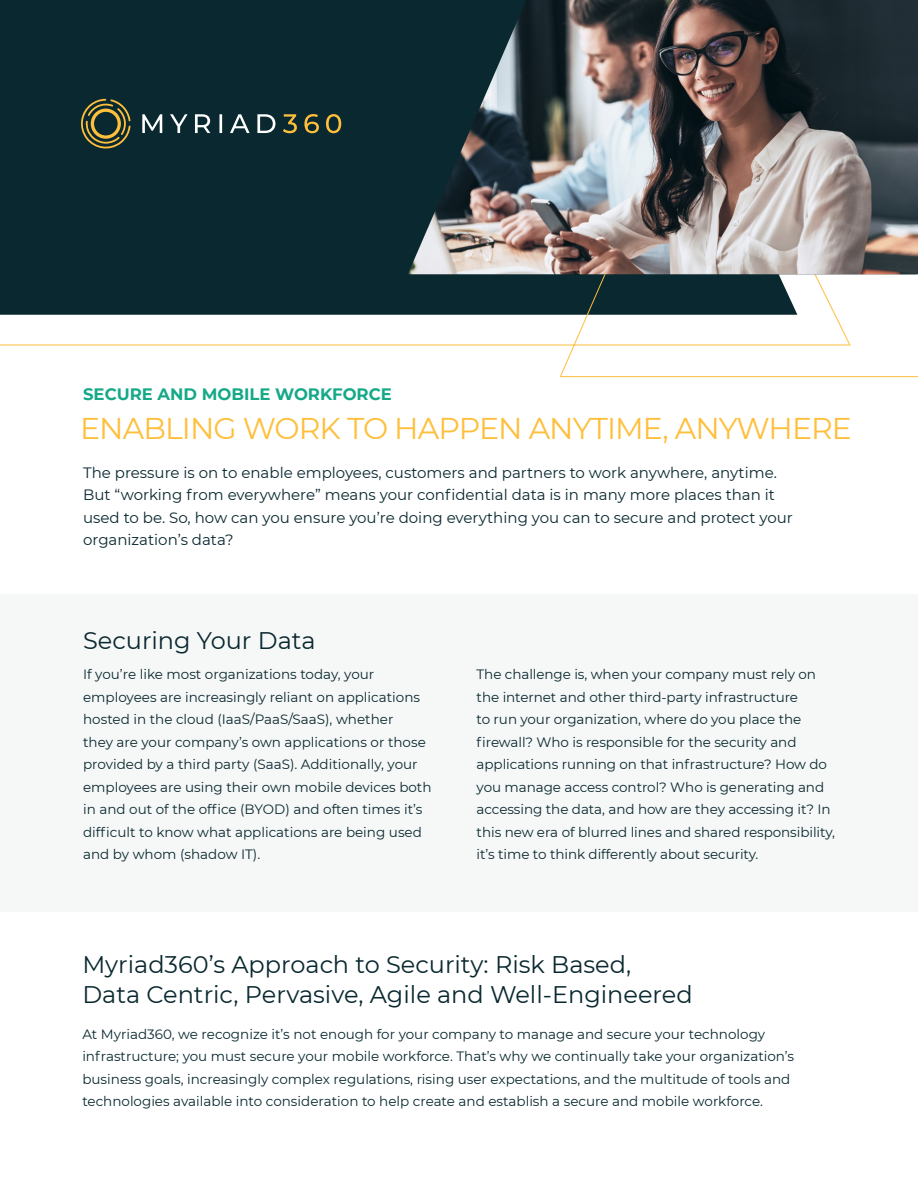
<style>
.page{position:relative;width:918px;height:1188px;background:#fff}
.page>*{position:absolute;margin:0;border:0;box-sizing:border-box;transform-origin:0 0}
.t1{font:30px "Montserrat";letter-spacing:-.03em;color:#febf3b}
.Subhead{font:24px/30px "Montserrat";color:#09282f}
.t2{font:700 16.5px "Montserrat";color:#15a988}
.t3{font:15px/22.5px "Montserrat";color:#09282f}
.Body{font:13.5px/22.5px "Montserrat";color:#09282f}
</style>
<div class="page">
<div style="left:0;top:0;width:408px;height:260px;background:#09282f"></div>
<svg style="left:0;top:260px;width:918px;height:117px"></svg>
<img style="left:408px;top:0;width:510px;height:274px">
<svg style="left:81px;top:99px;width:50px;height:49px"></svg>
<svg style="left:142px;top:114px;width:133px;height:19px"></svg>
<svg style="left:283px;top:114px;width:58px;height:19px"></svg>
<div style="left:0;top:594px;width:918px;height:318px;background:#f6f7f7"></div>
<p class="t2" style="left:83px;top:382px;width:310px">SECURE AND MOBILE WORKFORCE</p>
<p class="t1" style="left:80px;top:408px;width:773px">ENABLING WORK TO HAPPEN ANYTIME, ANYWHERE</p>
<p class="t3" style="left:83px;top:461px;width:711px">The pressure is on to enable employees, customers and partners to work anywhere, anytime.<br>But “working from everywhere” means your confidential data is in many more places than it used to be. So, how can you ensure you’re doing everything you can to secure and protect your organization’s data?</p>
<p class="Subhead" style="left:83px;top:624px;width:234px">Securing Your Data</p>
<p class="Body" style="left:83px;top:663px;width:350px">If you’re like most organizations today, your employees are increasingly reliant on applications hosted in the cloud (IaaS/PaaS/SaaS), whether<br>they are your company’s own applications or those provided by a third party (SaaS). Additionally, your employees are using their own mobile devices both in and out of the office (BYOD) and often times it’s difficult to know what applications are being used and by whom (shadow IT).</p>
<p class="Body" style="left:477px;top:663px;width:360px">The challenge is, when your company must rely on the internet and other third-party infrastructure<br>to run your organization, where do you place the firewall? Who is responsible for the security and applications running on that infrastructure? How do you manage access control? Who is generating and accessing the data, and how are they accessing it? In this new era of blurred lines and shared responsibility, it’s time to think differently about security.</p>
<p class="Subhead" style="left:82px;top:948px;width:612px">Myriad360’s Approach to Security: Risk Based,<br>Data Centric, Pervasive, Agile and Well-Engineered</p>
<p class="Body" style="left:82px;top:1022px;width:713px">At Myriad360, we recognize it’s not enough for your company to manage and secure your technology infrastructure; you must secure your mobile workforce. That’s why we continually take your organization’s business goals, increasingly complex regulations, rising user expectations, and the multitude of tools and technologies available into consideration to help create and establish a secure and mobile workforce.</p>
</div>
